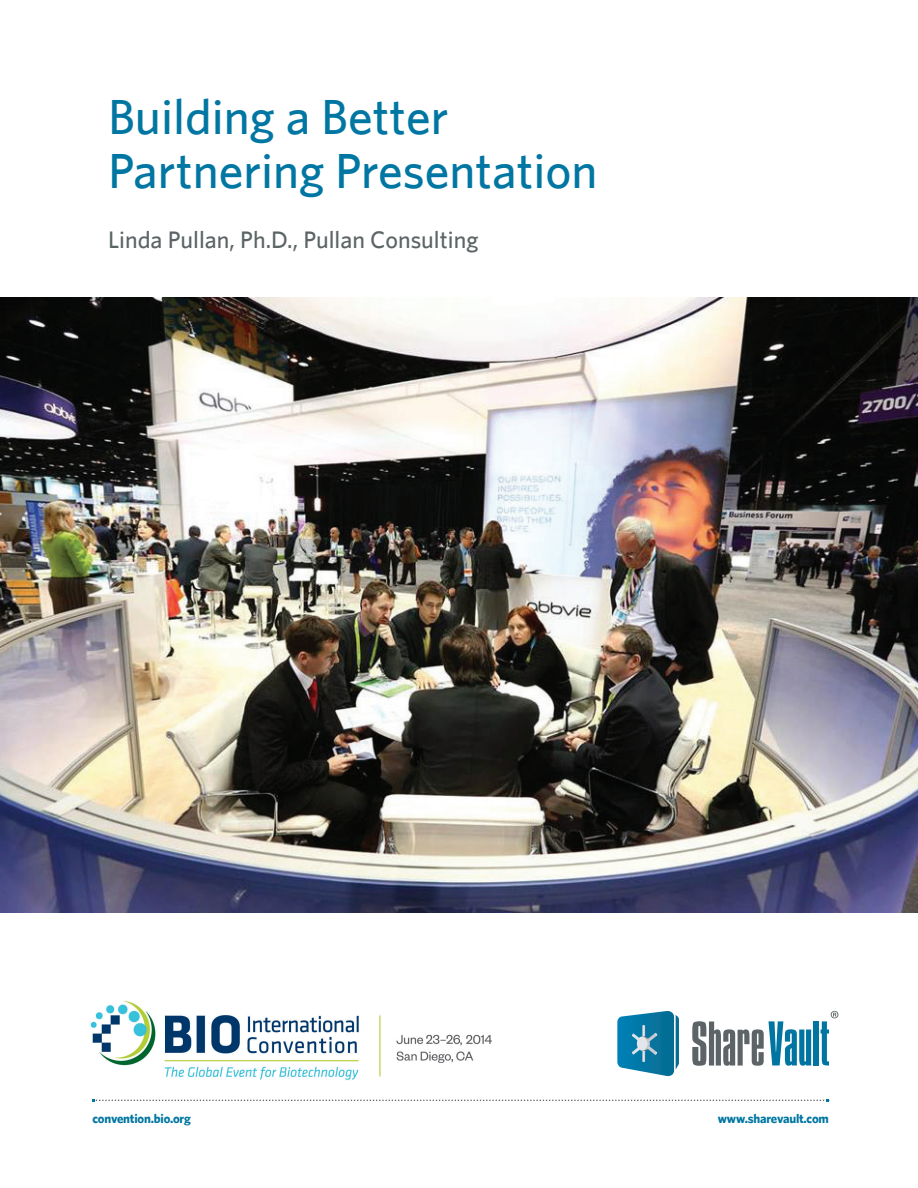
<style>
.page{position:relative;width:918px;height:1188px;background:#fff}
.page>*{position:absolute;margin:0;border:0;box-sizing:border-box;transform-origin:0 0}
.t1{font:500 49.5px/54px "Whitney";color:#0076a2}
.t2{font:500 24px "Whitney";color:#5c6466}
.t3{font:700 12.75px "Whitney";letter-spacing:-.015em;color:#0076a2}
</style>
<div class="page">
<svg style="left:692px;top:1021px;width:119px;height:45px"></svg>
<div style="left:814px;top:1021px;width:5px;height:44px;background:#0075a1"></div>
<svg style="left:617px;top:1011px;width:62px;height:66px;background:#3a92b4"></svg>
<svg style="left:821px;top:1011px;width:17px;height:54px"></svg>
<img style="left:0;top:297px;width:918px;height:615px">
<img style="left:90px;top:1000px;width:402px;height:80px">
<svg style="left:92px;top:1099px;width:737px;height:2px"></svg>
<p class="t1" style="left:108px;top:89px;width:491px">Building a Better<br>Partnering Presentation</p>
<p class="t2" style="left:108px;top:225px;width:372px">Linda Pullan, Ph.D., Pullan Consulting</p>
<p class="t3" style="left:92px;top:1111px;width:100px">convention.bio.org</p>
<p class="t3" style="left:718px;top:1111px;width:113px">www.sharevault.com</p>
</div>
